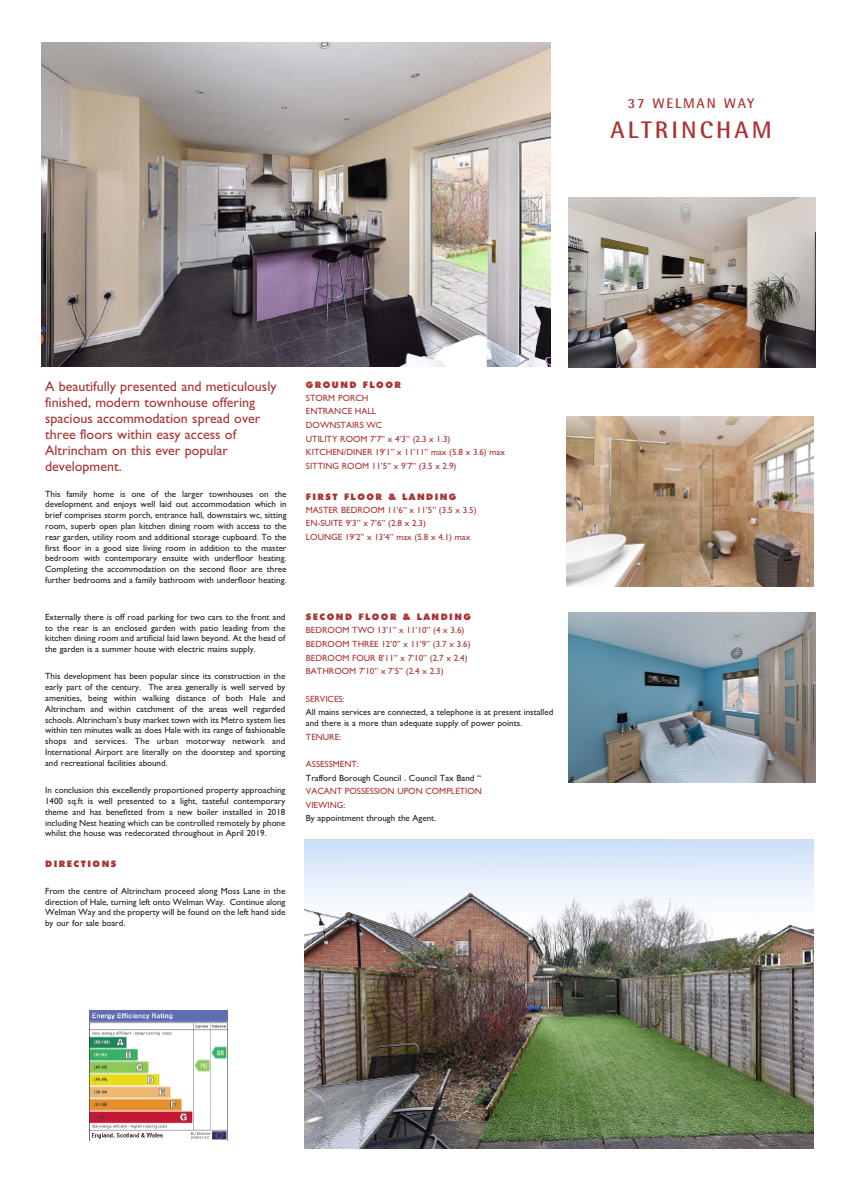
<style>
.page{position:relative;width:842px;height:1191px;background:#fff}
.page>*{position:absolute;margin:0;border:0;box-sizing:border-box;transform-origin:0 0}
.t1{font:700 24px "Rotis Semi Sans";letter-spacing:.13em;color:#ab3232}
.t2{font:14px/16px "Gill Sans";color:#ab3232}
.t3{font:700 14px "Rotis Semi Sans";letter-spacing:.13em;color:#ab3232}
.t4{font:9px/10.8px "Gill Sans";color:#231f20;text-align:justify}
.t5{font:9px/13.6px "Gill Sans";color:#ab3232}
.t6{font:900 9px "Futura BT";letter-spacing:.165em;color:#ab3232}
</style>
<div class="page">
<img style="left:41px;top:43px;width:509px;height:324px">
<img style="left:568px;top:197px;width:248px;height:170px">
<img style="left:568px;top:612px;width:248px;height:170px">
<img style="left:89px;top:1010px;width:138px;height:130px">
<img style="left:566px;top:416px;width:248px;height:170px">
<img style="left:305px;top:839px;width:509px;height:309px">
<h2 class="t3" style="left:628px;top:99px;width:128px">37 WELMAN WAY</h2>
<h1 class="t1" style="left:610px;top:122px;width:163px">ALTRINCHAM</h1>
<h2 class="t2" style="left:45px;top:378px;width:233px">A beautifully presented and meticulously finished, modern townhouse offering spacious accommodation spread over three floors within easy access of<br>Altrincham on this ever popular development.</h2>
<p class="t4" style="left:45px;top:488px;width:243px">This family home is one of the larger townhouses on the development and enjoys well laid out accommodation which in brief comprises storm porch, entrance hall, downstairs wc, sitting room, superb open plan kitchen dining room with access to the rear garden, utility room and additional storage cupboard. To the first floor in a good size living room in addition to the master bedroom with contemporary ensuite with underfloor heating.<br>Completing the accommodation on the second floor are three further bedrooms and a family bathroom with underfloor heating.</p>
<p class="t4" style="left:45px;top:611px;width:242px">Externally there is off road parking for two cars to the front and to the rear is an enclosed garden with patio leading from the kitchen dining room and artificial laid lawn beyond. At the head of the garden is a summer house with electric mains supply.</p>
<p class="t4" style="left:45px;top:671px;width:242px">This development has been popular since its construction in the early part of the century. The area generally is well served by amenities, being within walking distance of both Hale and Altrincham and within catchment of the areas well regarded schools. Altrincham’s busy market town with its Metro system lies within ten minutes walk as does Hale with its range of fashionable shops and services. The urban motorway network and International Airport are literally on the doorstep and sporting and recreational facilities abound.</p>
<p class="t4" style="left:45px;top:784px;width:242px">In conclusion this excellently proportioned property approaching 1400 sq.ft is well presented to a light, tasteful contemporary theme and has benefitted from a new boiler installed in 2018 including Nest heating which can be controlled remotely by phone whilst the house was redecorated throughout in April 2019.</p>
<p class="t6" style="left:45px;top:860px;width:73px">DIRECTIONS</p>
<p class="t4" style="left:45px;top:885px;width:242px">From the centre of Altrincham proceed along Moss Lane in the direction of Hale, turning left onto Welman Way. Continue along Welman Way and the property will be found on the left hand side by our for sale board.</p>
<p class="t6" style="left:306px;top:381px;width:97px">GROUND FLOOR</p>
<p class="t5" style="left:306px;top:391px;width:201px">STORM PORCH<br>ENTRANCE HALL<br>DOWNSTAIRS WC<br>UTILITY ROOM 7’7” x 4’3” (2.3 x 1.3)<br>KITCHEN/DINER 19’1” x 11’11” max (5.8 x 3.6) max<br>SITTING ROOM 11’5” x 9’7” (3.5 x 2.9)</p>
<p class="t6" style="left:306px;top:493px;width:152px">FIRST FLOOR &amp; LANDING</p>
<p class="t5" style="left:306px;top:503px;width:172px">MASTER BEDROOM 11’6” x 11’5” (3.5 x 3.5)<br>EN-SUITE 9’3” x 7’6” (2.8 x 2.3)<br>LOUNGE 19’2” x 13’4” max (5.8 x 4.1) max</p>
<p class="t6" style="left:306px;top:613px;width:167px">SECOND FLOOR &amp; LANDING</p>
<p class="t5" style="left:306px;top:623px;width:166px">BEDROOM TWO 13’1” x 11’10” (4 x 3.6)<br>BEDROOM THREE 12’0” x 11’9” (3.7 x 3.6)<br>BEDROOM FOUR 8’11” x 7’10” (2.7 x 2.4)<br>BATHROOM 7’10” x 7’5” (2.4 x 2.3)</p>
<p class="t5" style="left:306px;top:691px;width:40px">SERVICES:</p>
<p class="t4" style="left:306px;top:706px;width:249px">All mains services are connected, a telephone is at present installed and there is a more than adequate supply of power points.</p>
<p class="t5" style="left:306px;top:729px;width:37px">TENURE:</p>
<p class="t5" style="left:306px;top:757px;width:54px">ASSESSMENT:</p>
<p class="t4" style="left:306px;top:772px;width:177px">Trafford Borough Council . Council Tax Band ‘‘</p>
<p class="t5" style="left:306px;top:784px;width:178px">VACANT POSSESSION UPON COMPLETION<br>VIEWING:</p>
<p class="t4" style="left:306px;top:813px;width:132px">By appointment through the Agent.</p>
</div>
